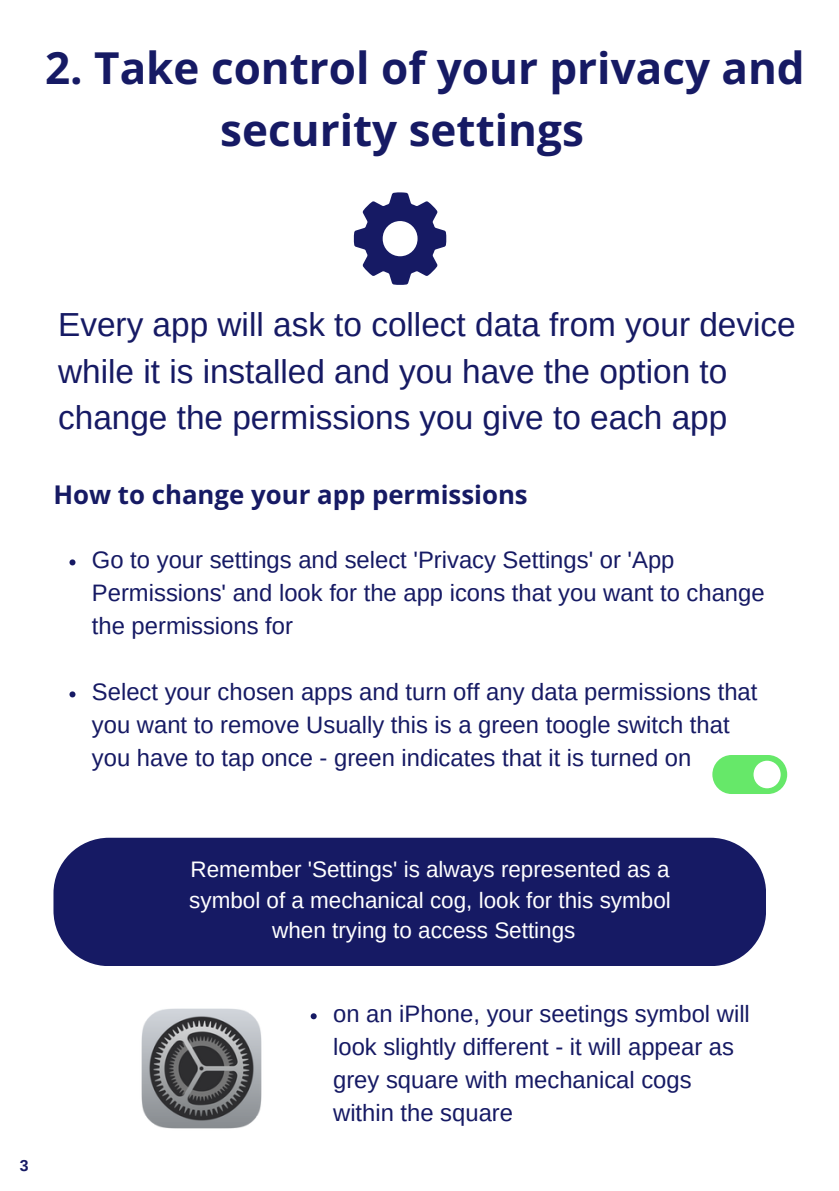
<style>
.page{position:relative;width:839px;height:1191px;background:#fff}
.page>*{position:absolute;margin:0;border:0;box-sizing:border-box;transform-origin:0 0}
.t1{font:700 44px/61.6px "Open Sans";color:#161a64}
.t2{font:33.4px/46.4px "Arimo";color:#161a64}
.t3{font:700 25.8px "Open Sans";color:#161a64}
.t4{font:23.8px/33px "Arimo";color:#161a64}
.t5{font:22.4px/30.8px "Arimo";color:#fff;text-align:center}
.t6{font:700 15.8px "Arimo";color:#161a64}
</style>
<div class="page">
<div style="left:53px;top:838px;width:713px;height:128px;background:#161a64;border-radius:55px"></div>
<svg style="left:354px;top:192px;width:92px;height:93px"></svg>
<img style="left:141px;top:1008px;width:121px;height:121px">
<svg style="left:69px;top:559px;width:6px;height:6px"></svg>
<svg style="left:69px;top:691px;width:6px;height:6px"></svg>
<svg style="left:310px;top:1013px;width:6px;height:6px"></svg>
<div style="left:712px;top:755px;width:75px;height:39px;background:#66e869;border-radius:19px"></div>
<div style="left:753px;top:761px;width:27px;height:27px;background:#fff;border-radius:50%"></div>
<p class="t1" style="left:220px;top:36px;width:586px;text-indent:-175px">2. Take control of your privacy and security settings</p>
<p class="t2" style="left:58px;top:302px;width:739px">Every app will ask to collect data from your device while it is installed and you have the option to change the permissions you give to each app</p>
<p class="t3" style="left:53px;top:477px;width:476px">How to change your app permissions</p>
<h2 class="t4" style="left:92px;top:544px;width:674px">Go to your settings and select 'Privacy Settings' or 'App<br>Permissions' and look for the app icons that you want to change the permissions for</h2>
<h3 class="t4" style="left:92px;top:676px;width:667px">Select your chosen apps and turn off any data permissions that you want to remove Usually this is a green toogle switch that you have to tap once - green indicates that it is turned on</h3>
<p class="t6" style="left:20px;top:1156px;width:10px">3</p>
<p class="t5" style="left:189px;top:854px;width:483px">Remember 'Settings' is always represented as a symbol of a mechanical cog, look for this symbol when trying to access Settings</p>
<p class="t4" style="left:333px;top:998px;width:418px">on an iPhone, your seetings symbol will look slightly different - it will appear as grey square with mechanical cogs within the square</p>
</div>
